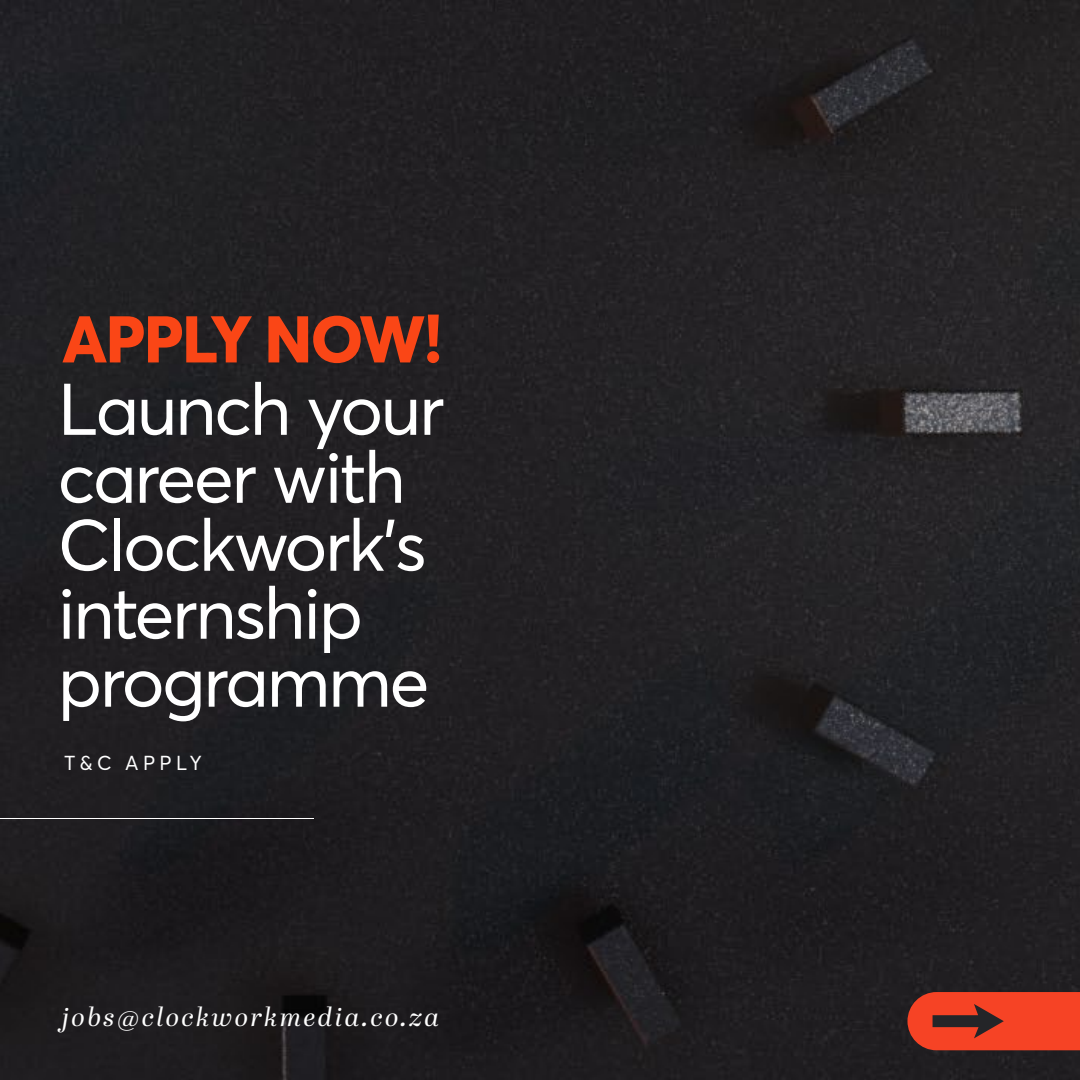
<style>
.page{position:relative;width:1080px;height:1080px;background:#fff}
.page>*{position:absolute;margin:0;border:0;box-sizing:border-box;transform-origin:0 0}
.t1{font:72px/68px "Averta Std";letter-spacing:-.03em;color:#fff}
.t2{font:800 65px "Averta Std";letter-spacing:-.02em;color:#fa4616}
.t3{font:italic 26px "Abril Display";letter-spacing:.1em;color:#fff}
.t4{font:20px "Averta Std";letter-spacing:.225em;color:#fff}
</style>
<div class="page">
<img style="left:0;top:0;width:1080px;height:1080px">
<hr style="left:0;top:818px;width:313px;height:1px;background:#fff">
<svg style="left:907px;top:992px;width:173px;height:58px;background:#d93e25"></svg>
<p class="t2" style="left:62px;top:298px;width:382px">APPLY NOW!</p>
<p class="t1" style="left:58px;top:373px;width:388px">Launch your career with<br>Clockwork’s internship programme</p>
<p class="t4" style="left:64px;top:749px;width:139px">T&amp;C APPLY</p>
<p class="t3" style="left:63px;top:999px;width:378px">jobs@clockworkmedia.co.za</p>
</div>
